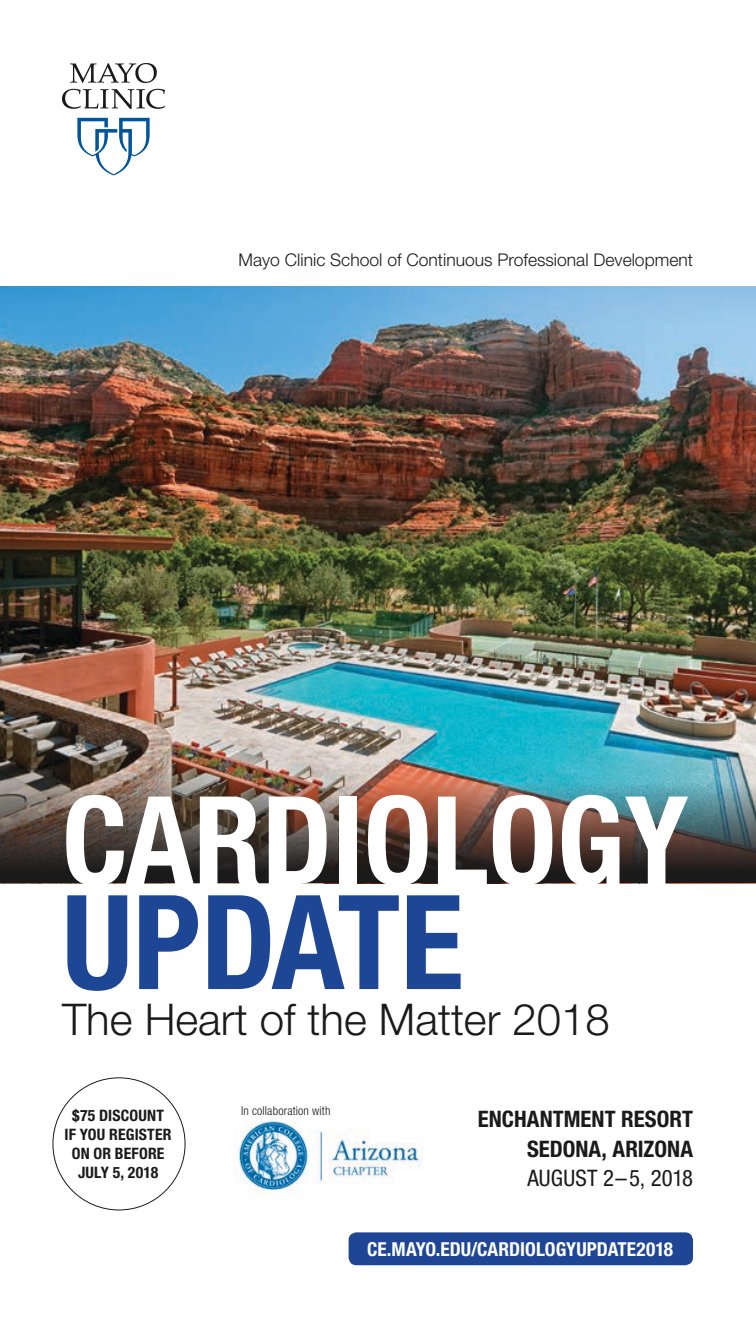
<style>
.page{position:relative;width:756px;height:1323px;background:#fff}
.page>*{position:absolute;margin:0;border:0;box-sizing:border-box;transform-origin:0 0}
.t1{font:700 condensed 131.25px "Helvetica Neue LT Std";color:#1d4694}
.t2{font:700 condensed 122.5px "Helvetica Neue LT Std";color:#fff}
.t3{font:300 43.75px "Helvetica Neue LT Std";color:#1b1a1a}
.Location_Date_Bold_C{font:700 condensed 22.75px "Helvetica Neue LT Std";color:#1b1a1a}
.Location_Date_Bold_C-2{font:condensed 22.75px "Helvetica Neue LT Std";letter-spacing:.005em;color:#1b1a1a}
._1_D_Mayo_Tagline{font:700 condensed 19.25px "Helvetica Neue LT Std";color:#fff}
.t4{font:300 17.5px "Helvetica Neue LT Std";color:#1b1a1a}
.Call-To-Action_Circl{font:700 condensed 15.75px/19.2px "Helvetica Neue LT Std";letter-spacing:.01em;color:#1b1a1a;text-align:center}
.t5{font:300 condensed 12.25px "Helvetica Neue LT Std";letter-spacing:.015em;color:#1b1a1a}
</style>
<div class="page">
<svg style="left:77px;top:118px;width:73px;height:57px"></svg>
<svg style="left:62px;top:89px;width:103px;height:20px"></svg>
<svg style="left:70px;top:63px;width:87px;height:20px"></svg>
<div style="left:349px;top:1232px;width:344px;height:33px;background:#1e4694;border-radius:8px"></div>
<img style="left:235px;top:1117px;width:187px;height:78px">
<img style="left:0;top:286px;width:756px;height:496px">
<img style="left:0;top:782px;width:756px;height:101px">
<p class="t4" style="left:239px;top:249px;width:456px">Mayo Clinic School of Continuous Professional Development</p>
<p class="t2" style="left:62px;top:766px;width:628px">CARDIOLOGY</p>
<p class="t1" style="left:62px;top:863px;width:403px">UPDATE</p>
<p class="t3" style="left:62px;top:993px;width:549px">The Heart of the Matter 2018</p>
<p class="Call-To-Action_Circl" style="left:72px;top:1105px;width:93px">$75 DISCOUNT</p>
<p class="Call-To-Action_Circl" style="left:65px;top:1124px;width:109px">IF YOU REGISTER<br>ON OR BEFORE<br>JULY 5, 2018</p>
<p class="t5" style="left:241px;top:1103px;width:91px">In collaboration with</p>
<p class="Location_Date_Bold_C" style="left:478px;top:1105px;width:217px">ENCHANTMENT RESORT</p>
<p class="Location_Date_Bold_C" style="left:527px;top:1135px;width:167px">SEDONA, ARIZONA</p>
<p class="Location_Date_Bold_C-2" style="left:527px;top:1165px;width:167px">AUGUST 2–5, 2018</p>
<p class="_1_D_Mayo_Tagline" style="left:367px;top:1237px;width:308px">CE.MAYO.EDU/CARDIOLOGYUPDATE2018</p>
</div>
